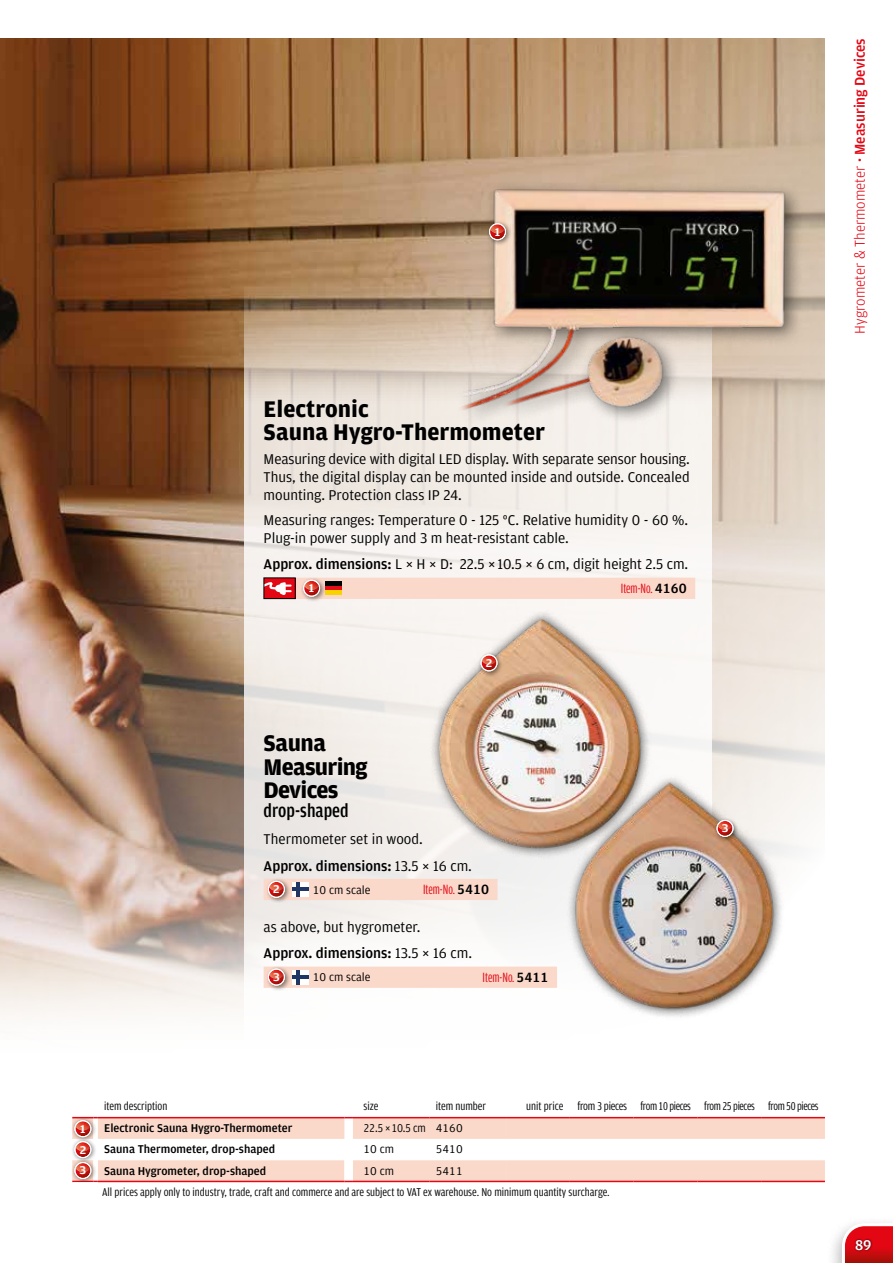
<style>
.page{position:relative;width:893px;height:1263px;background:#fff}
.page>*{position:absolute;margin:0;border:0;box-sizing:border-box;transform-origin:0 0}
.t1{font:700 24px/23.2px "Amplitude";color:#000}
.t2{font:700 24px/23.2px "Amplitude";letter-spacing:-.03em;color:#000}
.t3{font:500 19.5px "Amplitude Cond";color:#000}
.t4{font:15px/18px "Amplitude";color:#000}
.t5{font:300 15px "Amplitude";color:#e30613}
.t6{font:500 15px "Amplitude";color:#fff}
.t7{font:14.25px "Amplitude Comp";color:#e30613}
.t8{font:12px "Amplitude Cond TF";color:#000}
.t9{font:500 12px "Amplitude TF";color:#000}
.t10{font:12px "Amplitude Cond TF";letter-spacing:-.03em;color:#000}
.t11{font:12px "Amplitude TF";color:#000}
.t12{font:12px "Amplitude TF";color:#000;scale:.9 1}
.t13{font:500 12px "Amplitude Wide";color:#fff}
.s1{font-weight:500}
.s2{font-family:"Amplitude TF";font-weight:500;color:#000}
</style>
<div class="page">
<img style="left:0;top:38px;width:825px;height:979px">
<svg style="left:244px;top:286px;width:468px;height:731px;fill:#f4f0ec"></svg>
<img style="left:425px;top:605px;width:226px;height:258px">
<div style="left:477px;top:651px;width:27px;height:26px;background:#000;opacity:.5"></div>
<svg style="left:480px;top:654px;width:17px;height:17px"></svg>
<img style="left:482px;top:656px;width:14px;height:3px">
<img style="left:482px;top:659px;width:14px;height:6px">
<div style="left:566px;top:773px;width:219px;height:248px;background:#000;opacity:.75"></div>
<img style="left:567px;top:773px;width:214px;height:244px">
<div style="left:713px;top:817px;width:27px;height:26px;background:#000;opacity:.5"></div>
<svg style="left:716px;top:820px;width:17px;height:17px"></svg>
<img style="left:718px;top:821px;width:14px;height:4px">
<img style="left:718px;top:825px;width:14px;height:5px">
<img style="left:431px;top:175px;width:372px;height:259px">
<div style="left:486px;top:220px;width:26px;height:27px;background:#000;opacity:.5"></div>
<svg style="left:489px;top:223px;width:17px;height:17px"></svg>
<img style="left:490px;top:228px;width:15px;height:5px">
<div style="left:825px;top:1215px;width:68px;height:48px;background:#000;opacity:.3"></div>
<svg style="left:842px;top:1223px;width:51px;height:40px"></svg>
<div style="left:854px;top:1238px;width:19px;height:14px;background:#000;opacity:.7"></div>
<div style="left:264px;top:966px;width:293px;height:22px;background:#fbd9ca"></div>
<div style="left:265px;top:965px;width:26px;height:26px;background:#000;opacity:.5"></div>
<svg style="left:268px;top:968px;width:17px;height:17px"></svg>
<img style="left:269px;top:974px;width:14px;height:5px">
<div style="left:292px;top:970px;width:16px;height:14px;background:#fff"></div>
<hr style="left:296px;top:970px;width:4px;height:14px;background:#203664">
<hr style="left:292px;top:975px;width:16px;height:4px;background:#203664">
<div style="left:264px;top:879px;width:233px;height:21px;background:#fbd9ca"></div>
<div style="left:265px;top:878px;width:26px;height:26px;background:#000;opacity:.5"></div>
<svg style="left:268px;top:881px;width:17px;height:17px"></svg>
<img style="left:269px;top:886px;width:14px;height:5px">
<div style="left:292px;top:882px;width:16px;height:14px;background:#fff"></div>
<hr style="left:296px;top:882px;width:4px;height:14px;background:#203664">
<hr style="left:292px;top:887px;width:16px;height:4px;background:#203664">
<div style="left:264px;top:578px;width:431px;height:21px;background:#fbd9ca"></div>
<div style="left:264px;top:578px;width:31px;height:21px;background:#e30613"></div>
<svg style="left:266px;top:582px;width:26px;height:13px"></svg>
<div style="left:275px;top:585px;width:10px;height:7px;background:#fff;border-radius:4px"></div>
<div style="left:264px;top:578px;width:32px;height:21px;border:1px solid #000"></div>
<div style="left:300px;top:577px;width:26px;height:26px;background:#000;opacity:.5"></div>
<svg style="left:303px;top:580px;width:17px;height:17px"></svg>
<img style="left:305px;top:585px;width:14px;height:5px">
<div style="left:325px;top:581px;width:17px;height:5px;background:#020203"></div>
<hr style="left:325px;top:586px;width:17px;height:4px;background:#e20e18">
<div style="left:325px;top:590px;width:17px;height:5px;background:#f9d300"></div>
<svg style="left:72px;top:1117px;width:753px;height:66px"></svg>
<hr style="left:506px;top:1181px;width:64px;height:1px;background:#e30613">
<hr style="left:570px;top:1181px;width:64px;height:1px;background:#e30613">
<hr style="left:634px;top:1181px;width:63px;height:1px;background:#e30613">
<hr style="left:697px;top:1181px;width:64px;height:1px;background:#e30613">
<hr style="left:761px;top:1181px;width:64px;height:1px;background:#e30613">
<hr style="left:506px;top:1117px;width:64px;height:1px;background:#e30613">
<hr style="left:570px;top:1117px;width:64px;height:1px;background:#e30613">
<hr style="left:634px;top:1117px;width:63px;height:1px;background:#e30613">
<hr style="left:697px;top:1117px;width:64px;height:1px;background:#e30613">
<hr style="left:761px;top:1117px;width:64px;height:1px;background:#e30613">
<p class="t13" style="left:495px;top:224px;width:7px">1</p>
<h1 class="t1" style="left:264px;top:397px;width:283px">Electronic<br>Sauna Hygro-Thermometer</h1>
<p class="t4" style="left:264px;top:450px;width:428px;text-align:justify">Measuring device with digital LED display. With separate sensor housing.<br>Thus, the digital display can be mounted inside and outside. Concealed mounting. Protection class IP 24.</p>
<p class="t4" style="left:264px;top:510px;width:426px">Measuring ranges: Temperature 0 - 125 °C. Relative humidity 0 - 60 %.<br>Plug-in power supply and 3 m heat-resistant cable.</p>
<p class="t4" style="left:264px;top:555px;width:426px"><span class="s1">Approx. dimensions:</span> L × H × D: 22.5 × 10.5 × 6 cm, digit height 2.5 cm.</p>
<p class="t7" style="left:621px;top:579px;width:67px">Item-No. <span class="s2">4160</span></p>
<p class="t13" style="left:309px;top:581px;width:7px">1</p>
<p class="t13" style="left:486px;top:655px;width:8px">2</p>
<h1 class="t2" style="left:264px;top:731px;width:105px">Sauna<br>Measuring<br>Devices</h1>
<h2 class="t3" style="left:264px;top:799px;width:86px">drop-shaped</h2>
<p class="t4" style="left:264px;top:825px;width:210px;line-height:26.5px">Thermometer set in wood.<br><span class="s1">Approx. dimensions:</span> 13.5 × 16 cm.</p>
<p class="t13" style="left:273px;top:882px;width:8px">2</p>
<p class="t11" style="left:313px;top:882px;width:59px">10 cm scale</p>
<p class="t7" style="left:423px;top:880px;width:67px">Item-No. <span class="s2">5410</span></p>
<p class="t4" style="left:264px;top:913px;width:210px;line-height:26.5px">as above, but hygrometer.<br><span class="s1">Approx. dimensions:</span> 13.5 × 16 cm.</p>
<p class="t13" style="left:273px;top:969px;width:8px">3</p>
<p class="t11" style="left:313px;top:970px;width:59px">10 cm scale</p>
<p class="t7" style="left:483px;top:968px;width:67px">Item-No. <span class="s2">5411</span></p>
<p class="t13" style="left:722px;top:821px;width:8px">3</p>
<p class="t5" style="left:850px;top:334px;width:297px;rotate:-90deg">Hygrometer &amp; Thermometer <span class="s1">· Measuring Devices</span></p>
<p class="t8" style="left:104px;top:1098px;width:65px">item description</p>
<p class="t8" style="left:364px;top:1098px;width:16px">size</p>
<p class="t8" style="left:436px;top:1098px;width:52px">item number</p>
<p class="t10" style="left:526px;top:1098px;width:294px">unit price from 3 pieces from 10 pieces from 25 pieces from 50 pieces</p>
<p class="t13" style="left:80px;top:1121px;width:7px">1</p>
<p class="t9" style="left:104px;top:1120px;width:190px">Electronic Sauna Hygro-Thermometer</p>
<p class="t12" style="left:364px;top:1120px;width:112px">22.5 ×10.5 cm 4160</p>
<p class="t13" style="left:80px;top:1142px;width:8px">2</p>
<p class="t9" style="left:104px;top:1142px;width:172px">Sauna Thermometer, drop-shaped</p>
<p class="t11" style="left:364px;top:1142px;width:32px">10 cm</p>
<p class="t11" style="left:436px;top:1142px;width:28px">5410</p>
<p class="t13" style="left:80px;top:1163px;width:8px">3</p>
<p class="t9" style="left:104px;top:1163px;width:163px">Sauna Hygrometer, drop-shaped</p>
<p class="t11" style="left:364px;top:1163px;width:32px">10 cm</p>
<p class="t11" style="left:436px;top:1163px;width:28px">5411</p>
<p class="t8" style="left:102px;top:1184px;width:509px">All prices apply only to industry, trade, craft and commerce and are subject to VAT ex warehouse. No minimum quantity surcharge.</p>
<p class="t6" style="left:855px;top:1235px;width:18px">89</p>
</div>
